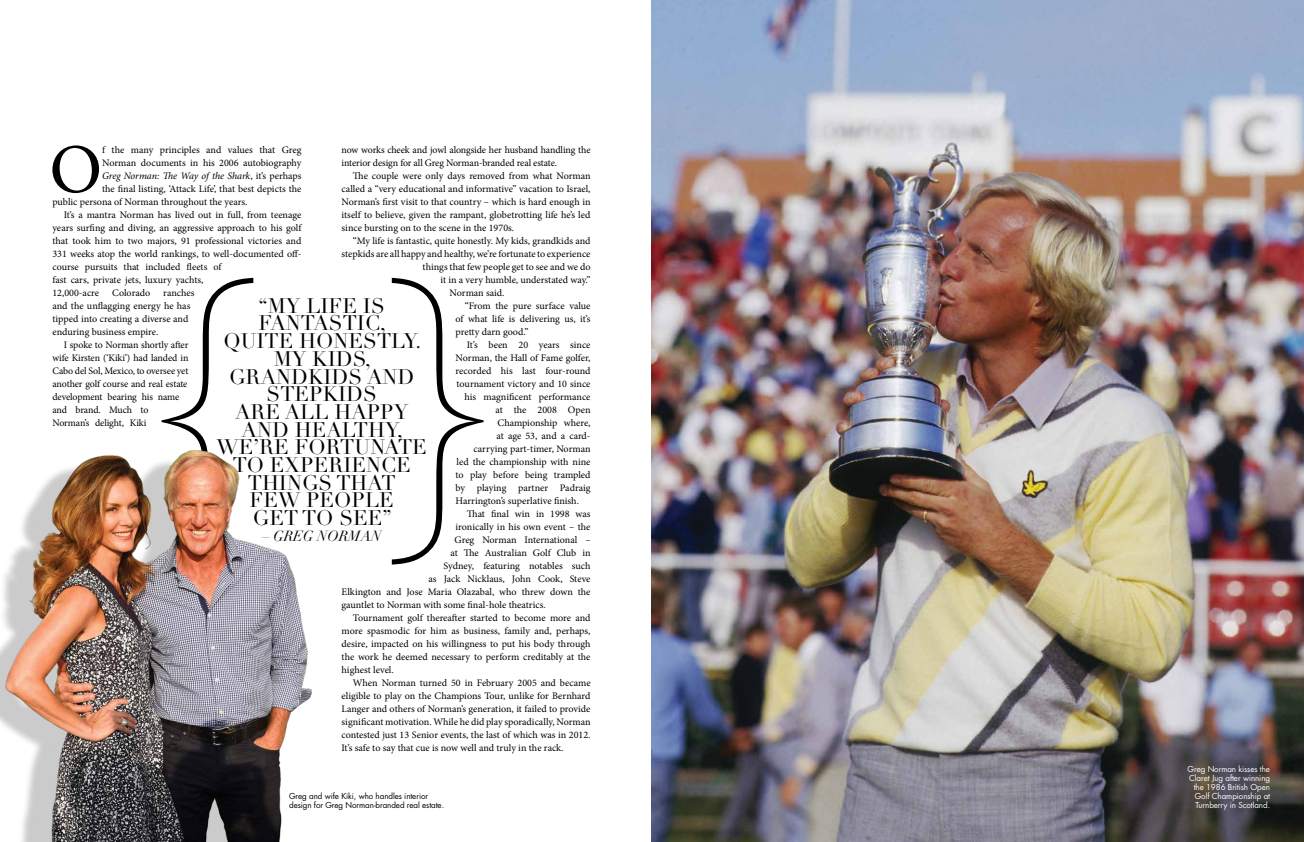
<style>
.page{position:relative;width:1304px;height:842px;background:#fff}
.page>*{position:absolute;margin:0;border:0;box-sizing:border-box;transform-origin:0 0}
.t1{font:70px "Minion Pro";color:#000}
.t2{font:20.8px/17.7px "Didot LT Std";color:#000;text-align:center}
.t3{font:italic 14.6px "Didot LT Std";color:#000}
.t4{font:10px/13px "Minion Pro";letter-spacing:-.005em;color:#000}
.t5{font:italic 10px "Minion Pro";letter-spacing:-.01em;color:#000}
.t6{font:8px/9px "Futura LT";letter-spacing:-.01em;color:#fff;text-align:right}
.t7{font:8px/9px "Futura LT";letter-spacing:-.01em;color:#000}
.s1{font-style:normal}
</style>
<div class="page">
<svg style="left:392px;top:278px;width:92px;height:287px"></svg>
<svg style="left:185px;top:278px;width:68px;height:135px"></svg>
<img style="left:0;top:413px;width:312px;height:429px">
<img style="left:652px;top:0;width:652px;height:842px">
<h1 class="t1" style="left:49px;top:123px;width:54px">O</h1>
<p class="t4" style="left:102px;top:143px;width:201px">f the many principles and values that Greg</p>
<p class="t4" style="left:342px;top:143px;width:250px">now works cheek and jowl alongside her husband handling the interior design for all Greg Norman-branded real estate.</p>
<p class="t4" style="left:342px;top:169px;width:251px;text-align:justify;text-indent:11px">The couple were only days removed from what Norman called a “very educational and informative” vacation to Israel, Norman’s first visit to that country – which is hard enough in itself to believe, given the rampant, globetrotting life he’s led since bursting on to the scene in the 1970s.</p>
<p class="t4" style="left:353px;top:234px;width:239px">“My life is fantastic, quite honestly. My kids, grandkids and</p>
<p class="t4" style="left:342px;top:247px;width:250px">stepkids are all happy and healthy, we’re fortunate to experience</p>
<p class="t4" style="left:423px;top:260px;width:169px">things that few people get to see and we do</p>
<p class="t4" style="left:441px;top:273px;width:151px">it in a very humble, understated way.”</p>
<p class="t4" style="left:450px;top:286px;width:56px">Norman said.</p>
<p class="t4" style="left:465px;top:299px;width:127px">“From the pure surface value</p>
<p class="t4" style="left:456px;top:312px;width:136px">of what life is delivering us, it’s</p>
<p class="t4" style="left:456px;top:325px;width:74px">pretty darn good.”</p>
<p class="t4" style="left:467px;top:338px;width:125px">It’s been 20 years since</p>
<p class="t4" style="left:456px;top:351px;width:137px">Norman, the Hall of Fame golfer,</p>
<p class="t4" style="left:456px;top:364px;width:137px">recorded his last four-round</p>
<p class="t4" style="left:457px;top:377px;width:136px">tournament victory and 10 since</p>
<p class="t4" style="left:465px;top:390px;width:128px">his magnificent performance</p>
<p class="t4" style="left:496px;top:403px;width:96px">at the 2008 Open</p>
<p class="t4" style="left:498px;top:416px;width:94px">Championship where,</p>
<p class="t4" style="left:497px;top:429px;width:95px">at age 53, and a card-</p>
<p class="t4" style="left:474px;top:442px;width:119px">carrying part-timer, Norman</p>
<p class="t4" style="left:457px;top:455px;width:136px">led the championship with nine</p>
<p class="t4" style="left:456px;top:468px;width:137px">to play before being trampled</p>
<p class="t4" style="left:456px;top:481px;width:136px">by playing partner Padraig</p>
<p class="t4" style="left:456px;top:494px;width:125px">Harrington’s superlative finish.</p>
<p class="t4" style="left:467px;top:507px;width:125px">That final win in 1998 was</p>
<p class="t4" style="left:456px;top:520px;width:136px">ironically in his own event – the</p>
<p class="t4" style="left:455px;top:533px;width:138px">Greg Norman International –</p>
<p class="t4" style="left:451px;top:546px;width:142px">at The Australian Golf Club in</p>
<p class="t4" style="left:444px;top:559px;width:149px">Sydney, featuring notables such</p>
<p class="t4" style="left:429px;top:572px;width:164px">as Jack Nicklaus, John Cook, Steve</p>
<p class="t4" style="left:342px;top:585px;width:251px">Elkington and Jose Maria Olazabal, who threw down the</p>
<p class="t4" style="left:342px;top:598px;width:206px">gauntlet to Norman with some final-hole theatrics.</p>
<p class="t4" style="left:353px;top:611px;width:239px">Tournament golf thereafter started to become more and</p>
<p class="t4" style="left:342px;top:624px;width:250px">more spasmodic for him as business, family and, perhaps,</p>
<p class="t4" style="left:342px;top:637px;width:250px">desire, impacted on his willingness to put his body through</p>
<p class="t4" style="left:342px;top:650px;width:251px">the work he deemed necessary to perform creditably at the</p>
<p class="t4" style="left:342px;top:663px;width:54px">highest level.</p>
<p class="t4" style="left:353px;top:676px;width:239px">When Norman turned 50 in February 2005 and became</p>
<p class="t4" style="left:342px;top:689px;width:250px">eligible to play on the Champions Tour, unlike for Bernhard</p>
<p class="t4" style="left:342px;top:702px;width:251px">Langer and others of Norman’s generation, it failed to provide</p>
<p class="t4" style="left:342px;top:715px;width:251px">significant motivation. While he did play sporadically, Norman</p>
<p class="t4" style="left:342px;top:728px;width:250px">contested just 13 Senior events, the last of which was in 2012.</p>
<p class="t4" style="left:342px;top:741px;width:224px">It’s safe to say that cue is now well and truly in the rack.</p>
<p class="t4" style="left:102px;top:156px;width:201px">Norman documents in his 2006 autobiography</p>
<p class="t5" style="left:102px;top:169px;width:201px">Greg Norman: The Way of the Shark<span class="s1">, it’s perhaps</span></p>
<p class="t4" style="left:102px;top:182px;width:201px">the final listing, ‘Attack Life’, that best depicts the</p>
<p class="t4" style="left:52px;top:195px;width:196px">public persona of Norman throughout the years.</p>
<p class="t4" style="left:64px;top:208px;width:239px">It’s a mantra Norman has lived out in full, from teenage</p>
<p class="t4" style="left:52px;top:221px;width:251px">years surfing and diving, an aggressive approach to his golf</p>
<p class="t4" style="left:52px;top:234px;width:251px">that took him to two majors, 91 professional victories and</p>
<p class="t4" style="left:52px;top:247px;width:250px">331 weeks atop the world rankings, to well-documented off-</p>
<p class="t4" style="left:52px;top:260px;width:171px">course pursuits that included fleets of</p>
<p class="t4" style="left:52px;top:273px;width:153px">fast cars, private jets, luxury yachts,</p>
<p class="t4" style="left:52px;top:286px;width:48px">12,000-acre</p>
<p class="t4" style="left:112px;top:286px;width:40px">Colorado</p>
<p class="t4" style="left:52px;top:286px;width:144px;text-indent:111px">ranches and the unflagging energy he has tipped into creating a diverse and enduring business empire.</p>
<p class="t4" style="left:52px;top:338px;width:138px;text-indent:11px">I spoke to Norman shortly after wife Kirsten (‘Kiki’) had landed in<br>Cabo del Sol, Mexico, to oversee yet another golf course and real estate development bearing his name and brand. Much to<br>Norman’s delight, Kiki</p>
<h2 class="t2" style="left:217px;top:297px;width:212px">“MY LIFE IS<br>FANTASTIC,<br>QUITE HONESTLY.<br>MY KIDS,<br>GRANDKIDS AND<br>STEPKIDS<br>ARE ALL HAPPY<br>AND HEALTHY,<br>WE’RE FORTUNATE<br>TO EXPERIENCE<br>THINGS THAT<br>FEW PEOPLE<br>GET TO SEE”</h2>
<h3 class="t3" style="left:262px;top:527px;width:121px"><span class="s1">–</span> GREG NORMAN</h3>
<p class="t7" style="left:289px;top:791px;width:157px">Greg and wife Kiki, who handles interior design for Greg Norman-branded real estate.</p>
<p class="t6" style="left:1188px;top:765px;width:84px">Greg Norman kisses the<br>Claret Jug after winning the 1986 British Open<br>Golf Championship at<br>Turnberry in Scotland.</p>
</div>
